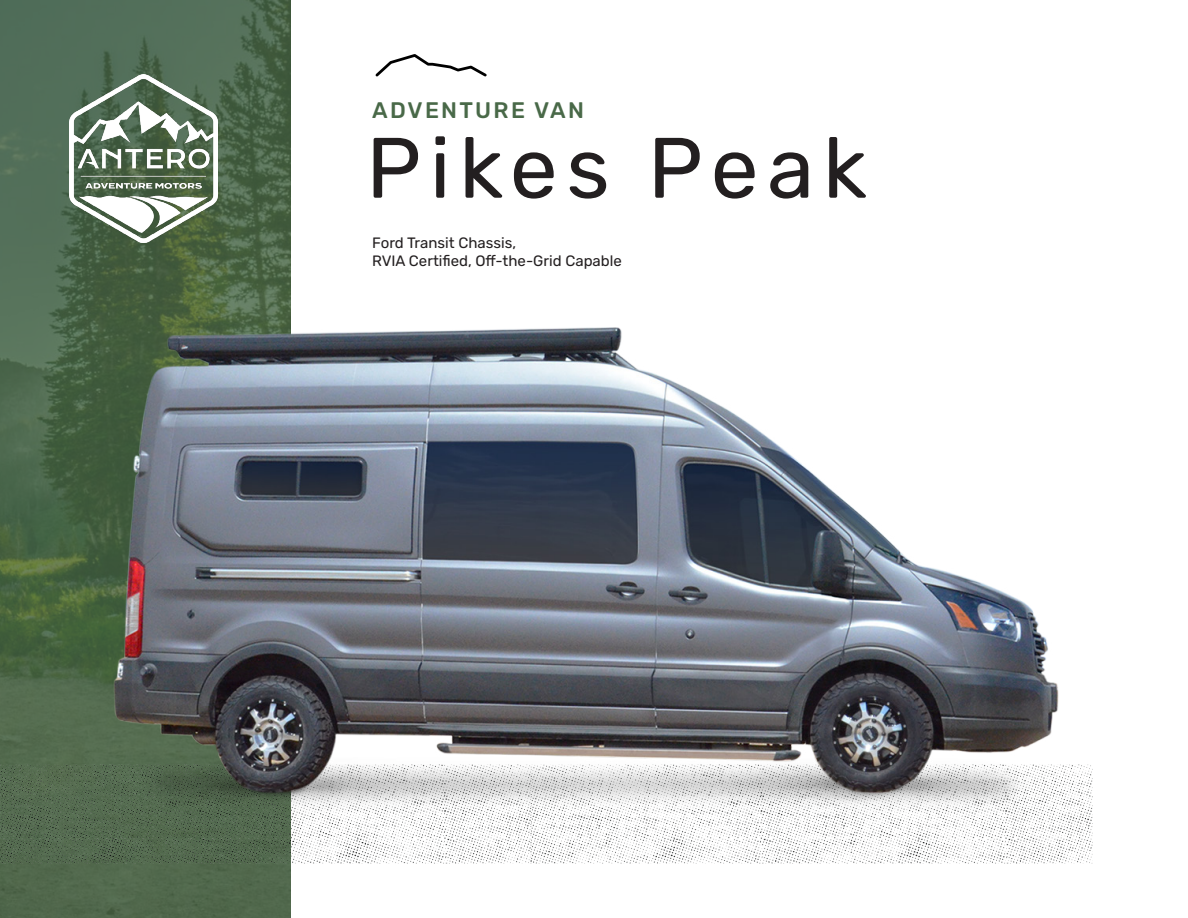
<style>
.page{position:relative;width:1188px;height:918px;background:#fff}
.page>*{position:absolute;margin:0;border:0;box-sizing:border-box;transform-origin:0 0}
.t1{font:85.5px "Rubik";letter-spacing:.1em;color:#231f20}
.t2{font:500 22.5px "Rubik";letter-spacing:.1em;color:#496948}
.t3{font:15px "Rubik";color:#231f20}
</style>
<div class="page">
<svg style="left:0;top:0;width:291px;height:918px;background:#4d674b"></svg>
<img style="left:0;top:764px;width:530px;height:100px">
<img style="left:530px;top:764px;width:563px;height:100px">
<img style="left:114px;top:327px;width:945px;height:487px">
<svg style="left:376px;top:54px;width:111px;height:23px"></svg>
<img style="left:69px;top:75px;width:148px;height:167px">
<p class="t2" style="left:372px;top:97px;width:213px">ADVENTURE VAN</p>
<p class="t1" style="left:366px;top:120px;width:502px">Pikes Peak</p>
<p class="t3" style="left:372px;top:235px;width:145px">Ford Transit Chassis,</p>
<p class="t3" style="left:372px;top:253px;width:251px">RVIA Certified, Off-the-Grid Capable</p>
</div>
